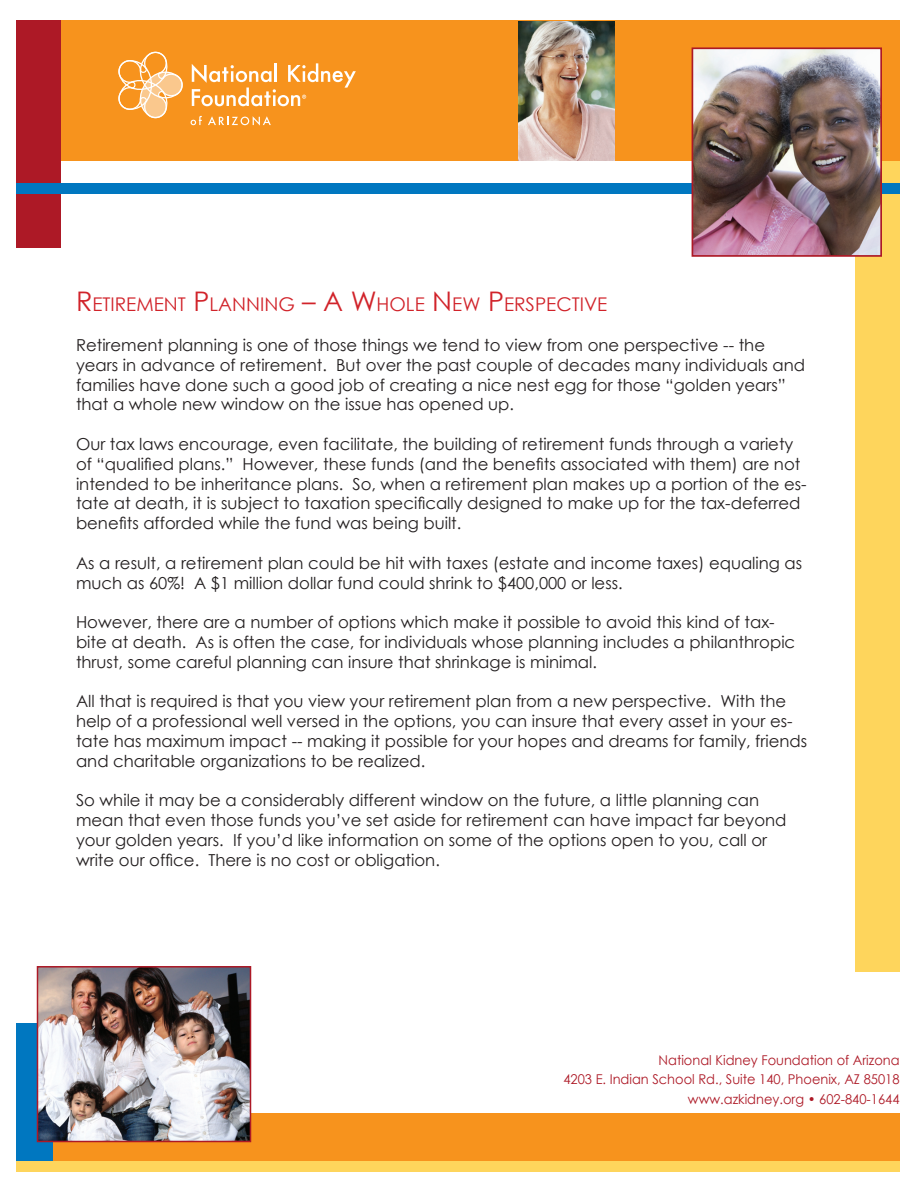
<style>
.page{position:relative;width:918px;height:1188px;background:#fff}
.page>*{position:absolute;margin:0;border:0;box-sizing:border-box;transform-origin:0 0}
.t1{font:18.9px "Century Gothic";color:#d1232a}
.t2{font:16.5px/19.8px "Century Gothic";color:#231f20}
.t3{font:13.5px/19.5px "Century Gothic";color:#ad1926;text-align:right;scale:.96 1}
.s1{font-size:27px}
</style>
<div class="page">
<div style="left:856px;top:146px;width:44px;height:825px;background:#fed55c"></div>
<div style="left:16px;top:20px;width:884px;height:140px;background:#f7931d"></div>
<div style="left:16px;top:20px;width:44px;height:228px;background:#ad1926"></div>
<svg style="left:192px;top:63px;width:164px;height:43px"></svg>
<svg style="left:191px;top:116px;width:11px;height:9px"></svg>
<svg style="left:208px;top:116px;width:63px;height:10px"></svg>
<svg style="left:118px;top:51px;width:65px;height:68px"></svg>
<img style="left:518px;top:22px;width:97px;height:138px">
<div style="left:16px;top:183px;width:884px;height:11px;background:#0077c0"></div>
<div style="left:16px;top:1113px;width:884px;height:59px;background:#f7931d"></div>
<div style="left:16px;top:1023px;width:37px;height:148px;background:#0077c0"></div>
<div style="left:16px;top:1161px;width:884px;height:11px;background:#fed55c"></div>
<img style="left:40px;top:969px;width:208px;height:170px">
<div style="left:37px;top:966px;width:214px;height:176px;border:2px solid #ad1926"></div>
<img style="left:695px;top:50px;width:184px;height:204px">
<div style="left:692px;top:47px;width:190px;height:210px;border:2px solid #ad1926"></div>
<p class="t1" style="left:76px;top:291px;width:533px"><span class="s1">R</span>etirement <span class="s1">P</span>lanning <span class="s1">– A W</span>hole <span class="s1">N</span> ew <span class="s1">P</span>erspective</p>
<p class="t2" style="left:76px;top:335px;width:731px">Retirement planning is one of those things we tend to view from one perspective -- the years in advance of retirement. But over the past couple of decades many individuals and families have done such a good job of creating a nice nest egg for those “golden years” that a whole new window on the issue has opened up.</p>
<p class="t2" style="left:76px;top:434px;width:732px">Our tax laws encourage, even facilitate, the building of retirement funds through a variety of “qualified plans.” However, these funds (and the benefits associated with them) are not intended to be inheritance plans. So, when a retirement plan makes up a portion of the es&shy;tate at death, it is subject to taxation specifically designed to make up for the tax-deferred benefits afforded while the fund was being built.</p>
<p class="t2" style="left:76px;top:553px;width:728px">As a result, a retirement plan could be hit with taxes (estate and income taxes) equaling as much as 60%! A $1 million dollar fund could shrink to $400,000 or less.</p>
<p class="t2" style="left:76px;top:612px;width:721px">However, there are a number of options which make it possible to avoid this kind of tax&shy;bite at death. As is often the case, for individuals whose planning includes a philanthropic thrust, some careful planning can insure that shrinkage is minimal.</p>
<p class="t2" style="left:76px;top:691px;width:733px">All that is required is that you view your retirement plan from a new perspective. With the help of a professional well versed in the options, you can insure that every asset in your es&shy;tate has maximum impact -- making it possible for your hopes and dreams for family, friends and charitable organizations to be realized.</p>
<p class="t2" style="left:76px;top:790px;width:712px">So while it may be a considerably different window on the future, a little planning can mean that even those funds you’ve set aside for retirement can have impact far beyond your golden years. If you’d like information on some of the options open to you, call or write our office. There is no cost or obligation.</p>
<p class="t3" style="left:563px;top:1050px;width:352px">National Kidney Foundation of Arizona<br>4203 E. Indian School Rd., Suite 140, Phoenix, AZ 85018 www.azkidney.org • 602-840-1644</p>
</div>
